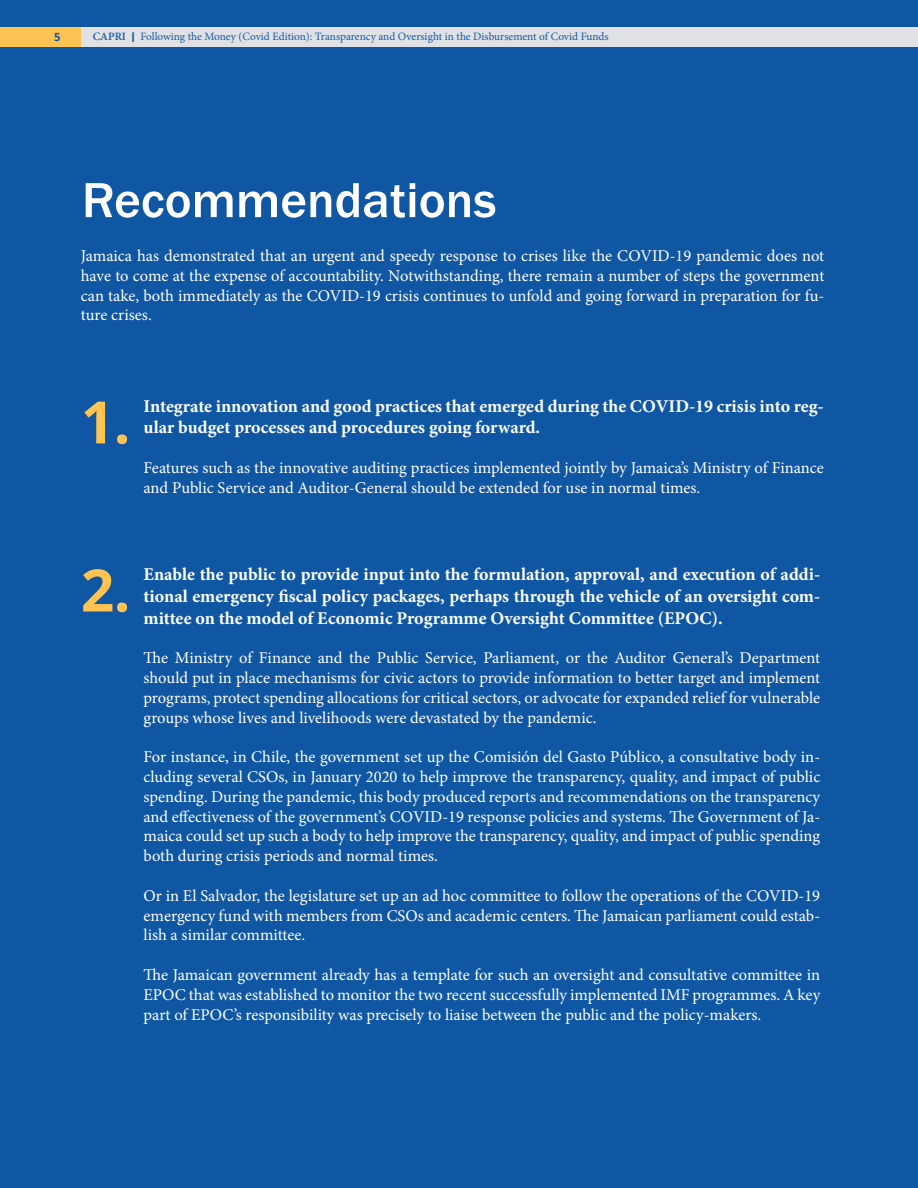
<style>
.page{position:relative;width:918px;height:1188px;background:#fff}
.page>*{position:absolute;margin:0;border:0;box-sizing:border-box;transform-origin:0 0}
.New_Chapter_Heading{font:700 58.5px "Open Sans";color:#fec352}
.Heading_Blue_Sentenc{font:500 51px "Franklin Gothic";color:#fff}
.Regular_Paragraph_1{font:700 18px/21.6px "Mignon";color:#fff}
.Regular_Paragraph_1-2{font:16.5px/19.8px "Minion Pro";color:#fff;text-align:justify}
.t1{font:11.25px "Mignon";color:#135ba6}
.t2{font:700 11.25px "Open Sans";color:#135ba6}
.s1{font-weight:600}
.s2{font-family:"Open Sans";font-weight:600;font-size:13.5px}
</style>
<div class="page">
<div style="left:0;top:27px;width:918px;height:21px;background:#e0e1e5"></div>
<div style="left:0;top:27px;width:81px;height:21px;background:#fec352"></div>
<div style="left:0;top:48px;width:918px;height:1140px;background:#0f57a3"></div>
<div style="left:0;top:0;width:918px;height:27px;background:#0f57a3"></div>
<p class="t2" style="left:54px;top:29px;width:8px">5</p>
<p class="t1" style="left:93px;top:29px;width:517px"><span class="s1">CAPRI</span> <span class="s2">I</span> Following the Money (Covid Edition): Transparency and Oversight in the Disbursement of Covid Funds</p>
<p class="Heading_Blue_Sentenc" style="left:82px;top:169px;width:416px">Recommendations</p>
<p class="Regular_Paragraph_1-2" style="left:81px;top:246px;width:745px">Jamaica has demonstrated that an urgent and speedy response to crises like the COVID-19 pandemic does not have to come at the expense of accountability. Notwithstanding, there remain a number of steps the government can take, both immediately as the COVID-19 crisis continues to unfold and going forward in preparation for fu&shy;ture crises.</p>
<p class="New_Chapter_Heading" style="left:81px;top:381px;width:51px">1.</p>
<p class="Regular_Paragraph_1" style="left:144px;top:395px;width:682px">Integrate innovation and good practices that emerged during the COVID-19 crisis into reg&shy;ular budget processes and procedures going forward.</p>
<p class="Regular_Paragraph_1-2" style="left:144px;top:458px;width:682px">Features such as the innovative auditing practices implemented jointly by Jamaica’s Ministry of Finance and Public Service and Auditor-General should be extended for use in normal times.</p>
<p class="New_Chapter_Heading" style="left:81px;top:549px;width:51px">2.</p>
<p class="Regular_Paragraph_1" style="left:144px;top:564px;width:678px;text-align:justify">Enable the public to provide input into the formulation, approval, and execution of addi&shy;tional emergency fiscal policy packages, perhaps through the vehicle of an oversight com&shy;mittee on the model of Economic Programme Oversight Committee (EPOC).</p>
<p class="Regular_Paragraph_1-2" style="left:144px;top:648px;width:678px">The Ministry of Finance and the Public Service, Parliament, or the Auditor General’s Department should put in place mechanisms for civic actors to provide information to better target and implement programs, protect spending allocations for critical sectors, or advocate for expanded relief for vulnerable groups whose lives and livelihoods were devastated by the pandemic.</p>
<p class="Regular_Paragraph_1-2" style="left:144px;top:747px;width:678px">For instance, in Chile, the government set up the Comisión del Gasto Público, a consultative body in&shy;cluding several CSOs, in January 2020 to help improve the transparency, quality, and impact of public spending. During the pandemic, this body produced reports and recommendations on the transparency and effectiveness of the government’s COVID-19 response policies and systems. The Government of Ja&shy;maica could set up such a body to help improve the transparency, quality, and impact of public spending both during crisis periods and normal times.</p>
<p class="Regular_Paragraph_1-2" style="left:144px;top:886px;width:678px">Or in El Salvador, the legislature set up an ad hoc committee to follow the operations of the COVID-19 emergency fund with members from CSOs and academic centers. The Jamaican parliament could estab&shy;lish a similar committee.</p>
<p class="Regular_Paragraph_1-2" style="left:144px;top:965px;width:678px">The Jamaican government already has a template for such an oversight and consultative committee in EPOC that was established to monitor the two recent successfully implemented IMF programmes. A key part of EPOC’s responsibility was precisely to liaise between the public and the policy-makers.</p>
</div>
